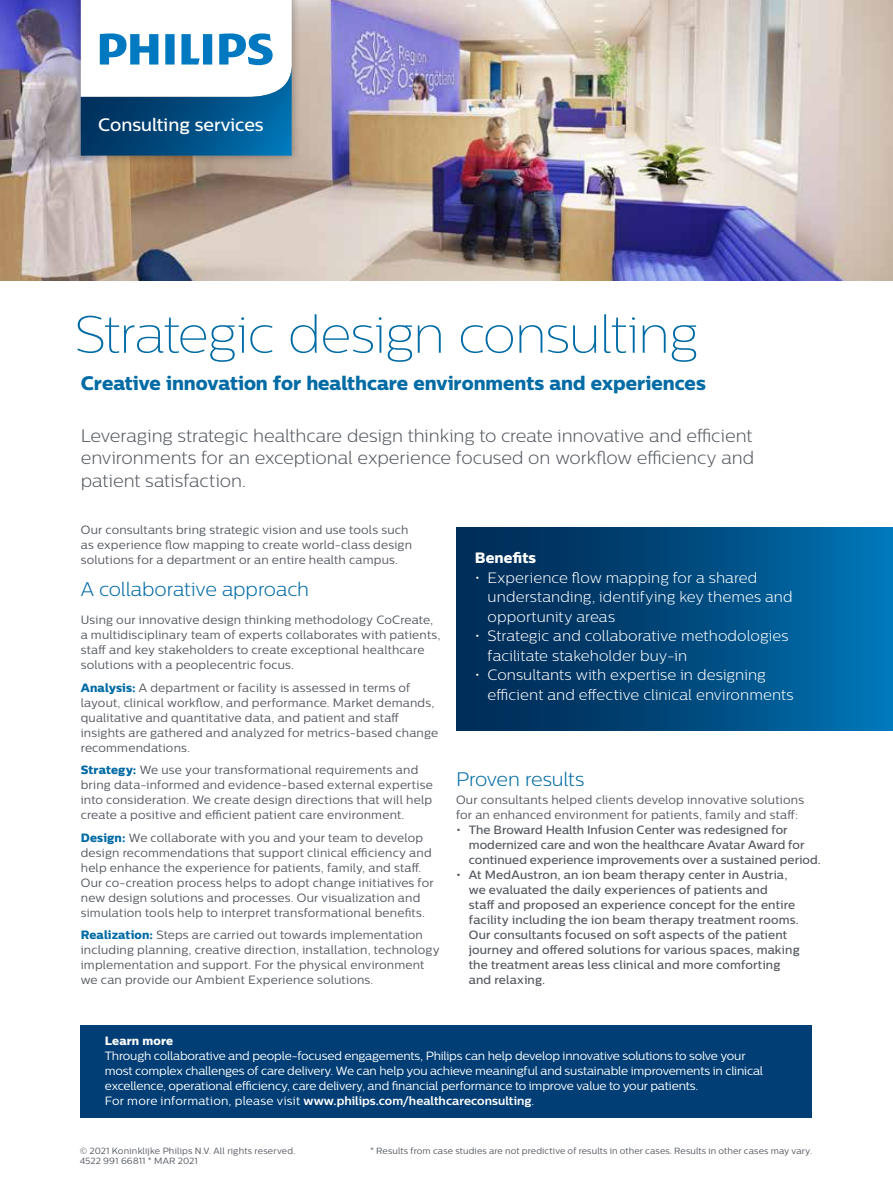
<style>
.page{position:relative;width:893px;height:1188px;background:#fff}
.page>*{position:absolute;margin:0;border:0;box-sizing:border-box;transform-origin:0 0}
.t1{font:100 52.5px "Centrale Sans";letter-spacing:-.025em;color:#006ba4}
.t2{font:19.5px "Centrale Sans X Bold";letter-spacing:-.005em;color:#006ba4}
.t3{font:300 19.5px "Centrale Sans";letter-spacing:-.01em;color:#006ba4}
.t4{font:300 18px/22.5px "Centrale Sans";letter-spacing:-.005em;color:#53585f;text-align:justify}
.t5{font:500 18px "Centrale Sans";color:#fff}
.t6{font:300 15px/19.5px "Centrale Sans";letter-spacing:.005em;color:#fff}
.t7{font:15px "Centrale Sans X Bold";letter-spacing:.005em;color:#fff}
.t8{font:12px/15px "Centrale Sans";letter-spacing:.015em;color:#53585f}
.t9{font:500 12px/15px "Centrale Sans";letter-spacing:.01em;color:#53585f}
.t10{font:12px/15px "Centrale Sans";letter-spacing:-.015em;color:#fff}
.t11{font:12px "Centrale Sans X Bold";letter-spacing:.015em;color:#fff}
.t12{font:9px "Centrale Sans";letter-spacing:.015em;color:#53585f}
.s1{font-family:"Centrale Sans X Bold";color:#006ba4}
.s2{font-weight:700}
</style>
<div class="page">
<div style="left:456px;top:527px;width:437px;height:203px;background:linear-gradient(to right,#00244c,#0073b3)"></div>
<img style="left:0;top:0;width:893px;height:281px">
<div style="left:81px;top:1025px;width:731px;height:92px;background:#003e75"></div>
<div style="left:72px;top:0;width:229px;height:165px;background:#000;opacity:.35"></div>
<div style="left:79px;top:0;width:213px;height:158px;background:#000;opacity:.35"></div>
<svg style="left:81px;top:0;width:211px;height:156px"></svg>
<h3 class="t5" style="left:98px;top:114px;width:167px">Consulting services</h3>
<h1 class="t1" style="left:74px;top:305px;width:626px">Strategic design consulting</h1>
<h2 class="t2" style="left:81px;top:371px;width:626px">Creative innovation for healthcare environments and experiences</h2>
<h3 class="t4" style="left:81px;top:424px;width:675px">Leveraging strategic healthcare design thinking to create innovative and efficient environments for an exceptional experience focused on workflow efficiency and patient satisfaction.</h3>
<p class="t8" style="left:81px;top:522px;width:333px">Our consultants bring strategic vision and use tools such as experience flow mapping to create world-class design solutions for a department or an entire health campus.</p>
<h2 class="t3" style="left:81px;top:578px;width:230px">A collaborative approach</h2>
<p class="t8" style="left:81px;top:612px;width:361px">Using our innovative design thinking methodology CoCreate, a multidisciplinary team of experts collaborates with patients, staff and key stakeholders to create exceptional healthcare solutions with a peoplecentric focus.</p>
<p class="t8" style="left:81px;top:680px;width:359px"><span class="s1">Analysis:</span> A department or facility is assessed in terms of layout, clinical workflow, and performance. Market demands, qualitative and quantitative data, and patient and staff insights are gathered and analyzed for metrics-based change recommendations.</p>
<p class="t8" style="left:81px;top:762px;width:353px"><span class="s1">Strategy:</span> We use your transformational requirements and bring data-informed and evidence-based external expertise into consideration. We create design directions that will help create a positive and efficient patient care environment.</p>
<p class="t8" style="left:81px;top:830px;width:354px"><span class="s1">Design:</span> We collaborate with you and your team to develop design recommendations that support clinical efficiency and help enhance the experience for patients, family, and staff.<br>Our co-creation process helps to adopt change initiatives for new design solutions and processes. Our visualization and simulation tools help to interpret transformational benefits.</p>
<p class="t8" style="left:81px;top:927px;width:360px"><span class="s1">Realization:</span> Steps are carried out towards implementation including planning, creative direction, installation, technology implementation and support. For the physical environment we can provide our Ambient Experience solutions.</p>
<p class="t7" style="left:475px;top:549px;width:63px">Benefits</p>
<p class="t6" style="left:488px;top:568px;width:307px;text-indent:-13px">• Experience flow mapping for a shared understanding, identifying key themes and opportunity areas</p>
<p class="t6" style="left:488px;top:626px;width:303px;text-indent:-13px">• Strategic and collaborative methodologies facilitate stakeholder buy-in</p>
<p class="t6" style="left:488px;top:665px;width:308px;text-indent:-13px">• Consultants with expertise in designing efficient and effective clinical environments</p>
<h2 class="t3" style="left:456px;top:768px;width:130px">Proven results</h2>
<p class="t8" style="left:456px;top:792px;width:350px">Our consultants helped clients develop innovative solutions for an enhanced environment for patients, family and staff:</p>
<p class="t9" style="left:469px;top:822px;width:353px;text-indent:-13px">• The Broward Health Infusion Center was redesigned for modernized care and won the healthcare Avatar Award for continued experience improvements over a sustained period.</p>
<p class="t9" style="left:469px;top:867px;width:332px;text-indent:-13px">• At MedAustron, an ion beam therapy center in Austria, we evaluated the daily experiences of patients and<br>staff and proposed an experience concept for the entire facility including the ion beam therapy treatment rooms.<br>Our consultants focused on soft aspects of the patient journey and offered solutions for various spaces, making the treatment areas less clinical and more comforting and relaxing.</p>
<p class="t11" style="left:105px;top:1033px;width:70px">Learn more</p>
<p class="t10" style="left:105px;top:1048px;width:660px">Through collaborative and people-focused engagements, Philips can help develop innovative solutions to solve your most complex challenges of care delivery. We can help you achieve meaningful and sustainable improvements in clinical excellence, operational efficiency, care delivery, and financial performance to improve value to your patients.<br>For more information, please visit <span class="s2">www.philips.com/healthcareconsulting</span>.</p>
<p class="t12" style="left:80px;top:1145px;width:217px">© 2021 Koninklijke Philips N.V. All rights reserved.</p>
<p class="t12" style="left:370px;top:1145px;width:444px">* Results from case studies are not predictive of results in other cases. Results in other cases may vary.</p>
<p class="t12" style="left:80px;top:1156px;width:119px">4522 991 66811 * Mar 2021</p>
</div>
